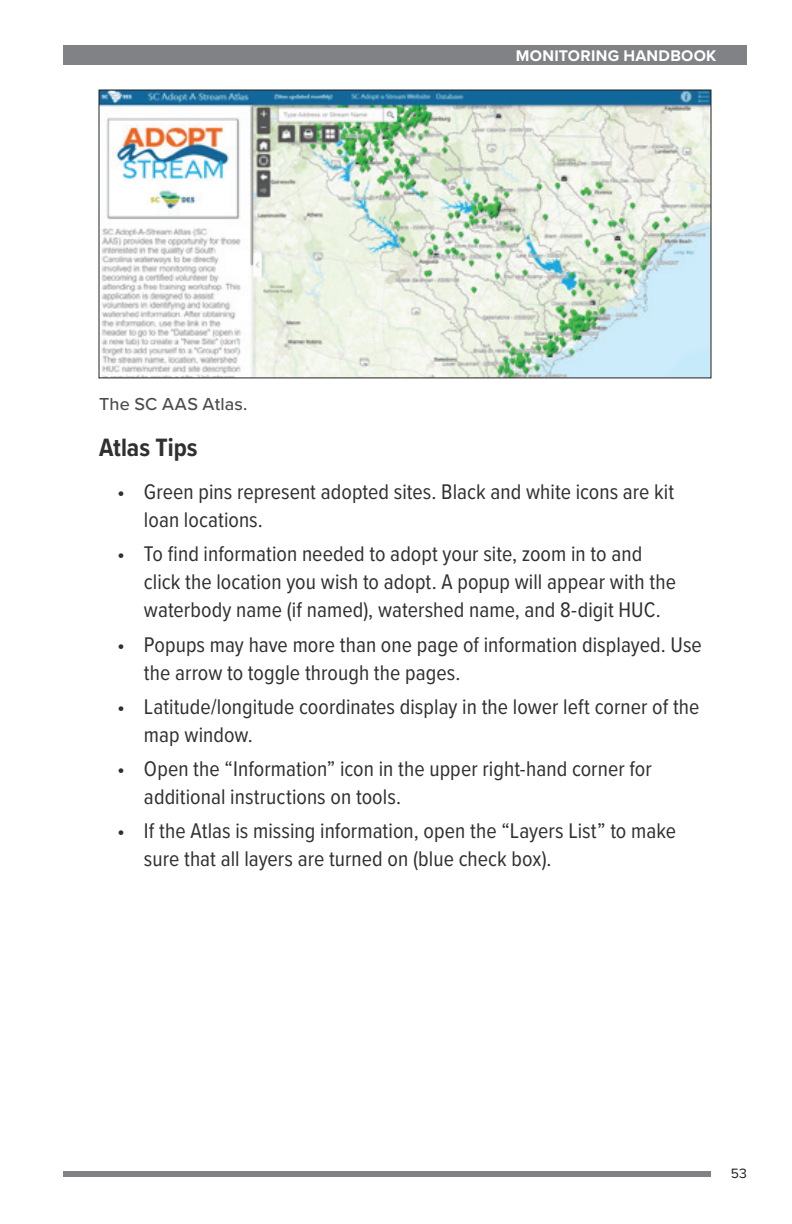
<style>
.page{position:relative;width:792px;height:1224px;background:#fff}
.page>*{position:absolute;margin:0;border:0;box-sizing:border-box;transform-origin:0 0}
.t1{font:700 26px "Proxima Nova Cond";color:#312f30}
.t2{font:22px/28px "Proxima Nova Cond";color:#312f30}
.t3{font:500 18px "Proxima Nova";letter-spacing:.01em;color:#4b4c4d}
.t4{font:700 16px "Proxima Nova";letter-spacing:.02em;color:#fff}
.t5{font:14px "Proxima Nova";color:#231f20}
</style>
<div class="page">
<div style="left:63px;top:45px;width:684px;height:20px;background:#808285"></div>
<div style="left:63px;top:1172px;width:648px;height:5px;background:#808285"></div>
<img style="left:101px;top:92px;width:608px;height:284px">
<p class="t4" style="left:516px;top:44px;width:202px">MONITORING HANDBOOK</p>
<p class="t3" style="left:99px;top:391px;width:150px">The SC AAS Atlas.</p>
<p class="t1" style="left:99px;top:428px;width:100px">Atlas Tips</p>
<p class="t2" style="left:144px;top:477px;width:532px;text-indent:-27px">• Green pins represent adopted sites. Black and white icons are kit loan locations.</p>
<p class="t2" style="left:144px;top:539px;width:534px;text-indent:-27px">• To find information needed to adopt your site, zoom in to and click the location you wish to adopt. A popup will appear with the waterbody name (if named), watershed name, and 8-digit HUC.</p>
<p class="t2" style="left:144px;top:629px;width:559px;text-indent:-27px">• Popups may have more than one page of information displayed. Use the arrow to toggle through the pages.</p>
<p class="t2" style="left:144px;top:692px;width:557px;text-indent:-27px">• Latitude/longitude coordinates display in the lower left corner of the map window.</p>
<p class="t2" style="left:144px;top:754px;width:509px;text-indent:-27px">• Open the “Information” icon in the upper right-hand corner for additional instructions on tools.</p>
<p class="t2" style="left:144px;top:816px;width:534px;text-indent:-27px">• If the Atlas is missing information, open the “Layers List” to make sure that all layers are turned on (blue check box).</p>
<p class="t5" style="left:731px;top:1163px;width:18px">53</p>
</div>
